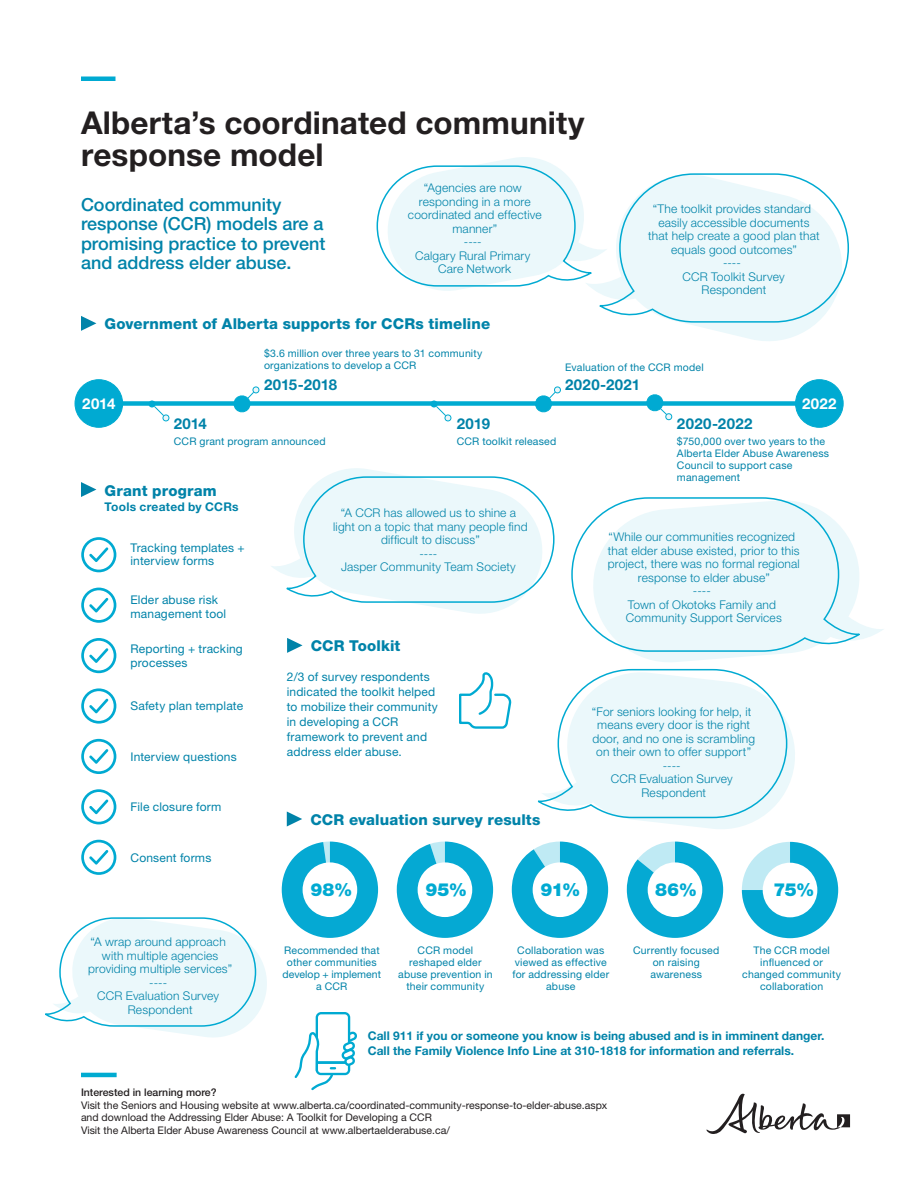
<style>
.page{position:relative;width:918px;height:1188px;background:#fff}
.page>*{position:absolute;margin:0;border:0;box-sizing:border-box;transform-origin:0 0}
.Header_1{font:700 31.5px/31.5px "Helvetica Neue LT Std";letter-spacing:.005em;color:#231f20}
.Intro_Paragraph{font:500 18px/19.5px "Helvetica Neue LT Std";color:#0083a9}
.Subheading_2{font:900 18px "Helvetica Neue LT Std";color:#00aad2}
.Body_Copy{font:800 15px "Helvetica Neue LT Std";letter-spacing:.01em;color:#0083a9}
.Body_Copy-2{font:700 15px "Helvetica Neue LT Std";letter-spacing:.02em;color:#0083a9}
.Body_Copy-3{font:700 15px "Helvetica Neue LT Std";letter-spacing:-.005em;color:#0083a9}
.Body_Copy-4{font:700 15px "Helvetica Neue LT Std";letter-spacing:.02em;color:#fff}
.Body_Copy-5{font:300 12px/13.5px "Helvetica Neue LT Std";letter-spacing:.015em;color:#0083a9;text-align:center}
.Body_Copy-6{font:12px/15px "Helvetica Neue LT Std";letter-spacing:.015em;color:#0083a9}
.Body_Copy-7{font:700 12px "Helvetica Neue LT Std";color:#0083a9}
.Body_Copy-8{font:700 12px "Helvetica Neue LT Std";letter-spacing:.02em;color:#0083a9}
.Body_Copy-9{font:10.5px/12px "Helvetica Neue LT Std";letter-spacing:.02em;color:#0083a9;text-align:center}
.t1{font:10.5px "Helvetica Neue LT Std";color:#231f20}
.t2{font:500 10.5px "Helvetica Neue LT Std";color:#231f20}
</style>
<div class="page">
<svg style="left:634px;top:624px;width:250px;height:38px"></svg>
<div style="left:81px;top:76px;width:35px;height:5px;background:#00aad2"></div>
<div style="left:117px;top:401px;width:684px;height:5px;background:#00abd1"></div>
<div style="left:75px;top:380px;width:48px;height:47px;background:#00aad2;border-radius:50%"></div>
<div style="left:75px;top:379px;width:48px;height:49px;border:1px solid #00abd1;border-radius:50%"></div>
<div style="left:796px;top:380px;width:47px;height:47px;background:#00aad2;border-radius:50%"></div>
<div style="left:795px;top:379px;width:49px;height:49px;border:1px solid #00abd1;border-radius:50%"></div>
<svg style="left:233px;top:386px;width:27px;height:27px"></svg>
<svg style="left:148px;top:400px;width:22px;height:21px"></svg>
<svg style="left:535px;top:386px;width:27px;height:27px"></svg>
<svg style="left:645px;top:394px;width:28px;height:27px"></svg>
<svg style="left:430px;top:400px;width:22px;height:21px"></svg>
<svg style="left:537px;top:668px;width:258px;height:161px"></svg>
<svg style="left:571px;top:497px;width:290px;height:156px"></svg>
<svg style="left:271px;top:468px;width:284px;height:146px"></svg>
<svg style="left:45px;top:917px;width:222px;height:121px"></svg>
<svg style="left:686px;top:323px;width:130px;height:18px;fill:#ebf8fb"></svg>
<svg style="left:81px;top:316px;width:15px;height:15px"></svg>
<svg style="left:81px;top:482px;width:15px;height:15px"></svg>
<svg style="left:287px;top:638px;width:16px;height:15px"></svg>
<svg style="left:287px;top:812px;width:15px;height:15px"></svg>
<svg style="left:376px;top:157px;width:473px;height:166px"></svg>
<hr style="left:81px;top:1073px;width:36px;height:4px;background:#00abd1">
<svg style="left:282px;top:842px;width:96px;height:96px"></svg>
<svg style="left:512px;top:842px;width:96px;height:96px"></svg>
<svg style="left:397px;top:842px;width:96px;height:96px"></svg>
<svg style="left:627px;top:842px;width:96px;height:96px"></svg>
<svg style="left:742px;top:842px;width:96px;height:96px"></svg>
<svg style="left:81px;top:537px;width:35px;height:35px"></svg>
<svg style="left:81px;top:588px;width:35px;height:35px"></svg>
<svg style="left:81px;top:638px;width:35px;height:35px"></svg>
<svg style="left:81px;top:688px;width:35px;height:36px"></svg>
<svg style="left:81px;top:739px;width:35px;height:35px"></svg>
<svg style="left:81px;top:789px;width:35px;height:35px"></svg>
<svg style="left:81px;top:840px;width:35px;height:35px"></svg>
<svg style="left:294px;top:1012px;width:63px;height:79px"></svg>
<svg style="left:459px;top:672px;width:53px;height:57px"></svg>
<svg style="left:706px;top:1093px;width:144px;height:41px"></svg>
<p class="Header_1" style="left:81px;top:106px;width:505px">Alberta’s coordinated community response model</p>
<p class="Intro_Paragraph" style="left:81px;top:195px;width:246px">Coordinated community response (CCR) models are a promising practice to prevent and address elder abuse.</p>
<p class="Body_Copy-5" style="left:408px;top:181px;width:135px">“Agencies are now responding in a more coordinated and effective manner”</p>
<p class="Body_Copy-5" style="left:464px;top:235px;width:19px">----</p>
<p class="Body_Copy-5" style="left:415px;top:249px;width:117px">Calgary Rural Primary<br>Care Network</p>
<p class="Body_Copy" style="left:105px;top:314px;width:387px">Government of Alberta supports for CCRs timeline</p>
<p class="Body_Copy-5" style="left:648px;top:202px;width:173px">“The toolkit provides standard easily accessible documents that help create a good plan that equals good outcomes”</p>
<p class="Body_Copy-5" style="left:723px;top:256px;width:19px">----</p>
<p class="Body_Copy-5" style="left:683px;top:270px;width:104px">CCR Toolkit Survey<br>Respondent</p>
<p class="Body_Copy-9" style="left:264px;top:347px;width:220px;text-align:left">$3.6 million over three years to 31 community organizations to develop a CCR</p>
<p class="Body_Copy-9" style="left:565px;top:361px;width:140px">Evaluation of the CCR model</p>
<p class="Body_Copy-3" style="left:264px;top:375px;width:75px">2015-2018</p>
<p class="Body_Copy-2" style="left:565px;top:375px;width:76px">2020-2021</p>
<p class="Body_Copy-4" style="left:82px;top:394px;width:35px">2014</p>
<p class="Body_Copy-4" style="left:802px;top:394px;width:36px">2022</p>
<p class="Body_Copy-9" style="left:174px;top:435px;width:153px">CCR grant program announced</p>
<p class="Body_Copy-2" style="left:174px;top:414px;width:35px">2014</p>
<p class="Body_Copy-2" style="left:457px;top:414px;width:35px">2019</p>
<p class="Body_Copy-2" style="left:677px;top:414px;width:77px">2020-2022</p>
<p class="Body_Copy-9" style="left:677px;top:435px;width:154px;text-align:left">$750,000 over two years to the<br>Alberta Elder Abuse Awareness<br>Council to support case management</p>
<p class="Body_Copy-9" style="left:457px;top:435px;width:101px">CCR toolkit released</p>
<p class="Body_Copy" style="left:105px;top:481px;width:114px">Grant program</p>
<p class="Body_Copy-8" style="left:105px;top:499px;width:136px">Tools created by CCRs</p>
<p class="Body_Copy-5" style="left:333px;top:506px;width:196px">“A CCR has allowed us to shine a light on a topic that many people find difficult to discuss”</p>
<p class="Body_Copy-5" style="left:420px;top:547px;width:19px">----</p>
<p class="Body_Copy-5" style="left:341px;top:560px;width:176px">Jasper Community Team Society</p>
<p class="Body_Copy-5" style="left:608px;top:530px;width:194px">“While our communities recognized that elder abuse existed, prior to this project, there was no formal regional response to elder abuse”</p>
<p class="Body_Copy-5" style="left:693px;top:584px;width:19px">----</p>
<p class="Body_Copy-5" style="left:626px;top:597px;width:158px;text-align:left">Town of Okotoks Family and<br>Community Support Services</p>
<p class="Body_Copy-6" style="left:130px;top:541px;width:116px;line-height:13.5px">Tracking templates + interview forms</p>
<p class="Body_Copy-6" style="left:130px;top:593px;width:97px;line-height:13.5px">Elder abuse risk management tool</p>
<p class="Body_Copy-6" style="left:130px;top:642px;width:114px;line-height:13.5px">Reporting + tracking processes</p>
<p class="Body_Copy-6" style="left:130px;top:698px;width:114px">Safety plan template</p>
<p class="Body_Copy-6" style="left:130px;top:749px;width:108px">Interview questions</p>
<p class="Body_Copy-6" style="left:130px;top:799px;width:92px">File closure form</p>
<p class="Body_Copy" style="left:311px;top:637px;width:91px">CCR Toolkit</p>
<p class="Body_Copy-6" style="left:287px;top:669px;width:153px">2/3 of survey respondents indicated the toolkit helped to mobilize their community in developing a CCR framework to prevent and address elder abuse.</p>
<p class="Body_Copy-5" style="left:592px;top:705px;width:165px">“For seniors looking for help, it means every door is the right door, and no one is scrambling on their own to offer support”</p>
<p class="Body_Copy-5" style="left:663px;top:759px;width:19px">----</p>
<p class="Body_Copy-5" style="left:611px;top:772px;width:123px">CCR Evaluation Survey<br>Respondent</p>
<p class="Body_Copy-6" style="left:130px;top:850px;width:82px">Consent forms</p>
<p class="Body_Copy-5" style="left:88px;top:935px;width:145px">“A wrap around approach with multiple agencies providing multiple services”</p>
<p class="Body_Copy-5" style="left:149px;top:976px;width:19px">----</p>
<p class="Body_Copy-5" style="left:97px;top:989px;width:123px">CCR Evaluation Survey<br>Respondent</p>
<p class="Body_Copy" style="left:310px;top:811px;width:231px">CCR evaluation survey results</p>
<p class="Subheading_2" style="left:310px;top:879px;width:43px">98%</p>
<p class="Subheading_2" style="left:425px;top:879px;width:43px">95%</p>
<p class="Subheading_2" style="left:540px;top:879px;width:42px">91%</p>
<p class="Subheading_2" style="left:655px;top:879px;width:44px">86%</p>
<p class="Subheading_2" style="left:774px;top:879px;width:43px">75%</p>
<p class="Body_Copy-9" style="left:283px;top:944px;width:100px">Recommended that other communities develop + implement a CCR</p>
<p class="Body_Copy-9" style="left:513px;top:944px;width:98px">Collaboration was viewed as effective for addressing elder abuse</p>
<p class="Body_Copy-9" style="left:633px;top:944px;width:88px">Currently focused on raising awareness</p>
<p class="Body_Copy-9" style="left:742px;top:944px;width:100px">The CCR model influenced or changed community collaboration</p>
<p class="Body_Copy-9" style="left:398px;top:944px;width:96px">CCR model reshaped elder abuse prevention in their community</p>
<p class="Body_Copy-7" style="left:368px;top:1028px;width:458px">Call 911 if you or someone you know is being abused and is in imminent danger.</p>
<p class="Body_Copy-7" style="left:368px;top:1043px;width:428px">Call the Family Violence Info Line at 310-1818 for information and referrals.</p>
<p class="t2" style="left:81px;top:1086px;width:137px">Interested in learning more?</p>
<p class="t1" style="left:81px;top:1099px;width:528px">Visit the Seniors and Housing website at www.alberta.ca/coordinated-community-response-to-elder-abuse.aspx</p>
<p class="t1" style="left:81px;top:1111px;width:353px">and download the Addressing Elder Abuse: A Toolkit for Developing a CCR</p>
<p class="t1" style="left:81px;top:1124px;width:370px">Visit the Alberta Elder Abuse Awareness Council at www.albertaelderabuse.ca/</p>
</div>
